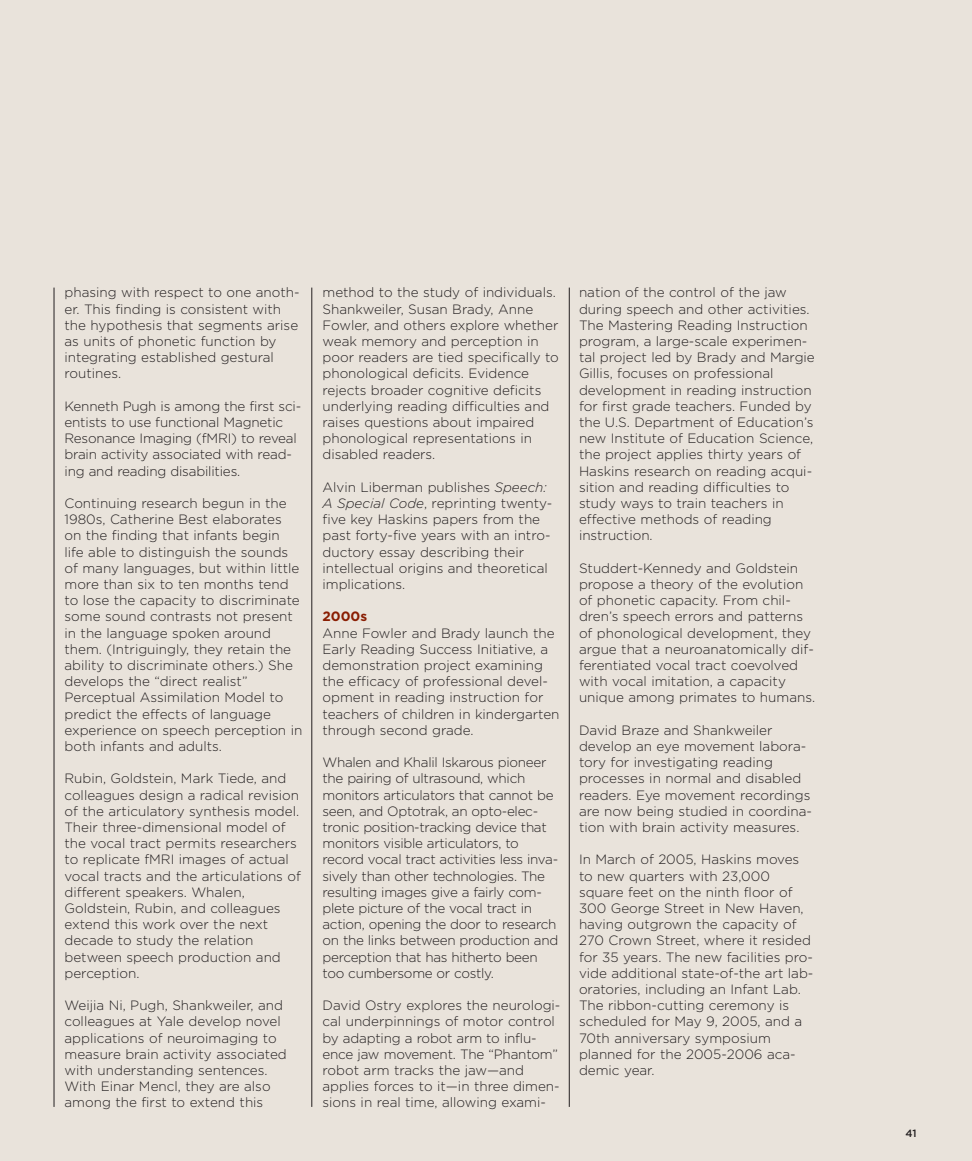
<style>
.page{position:relative;width:972px;height:1161px;background:#e9e3db}
.page>*{position:absolute;margin:0;border:0;box-sizing:border-box;transform-origin:0 0}
.t1{font:300 13.5px/16.2px "Gotham";color:#231f20}
.t2{font:300 13.5px/16.2px "Gotham";letter-spacing:-.02em;color:#231f20}
.t3{font:700 13.5px "Gotham";color:#8a1e03}
.t4{font:500 10.5px "Gotham";color:#231f20}
.s1{font-style:italic}
</style>
<div class="page">
<hr style="left:312px;top:288px;width:1px;height:819px;background:#231f20">
<hr style="left:569px;top:288px;width:1px;height:819px;background:#231f20">
<hr style="left:54px;top:288px;width:1px;height:819px;background:#231f20">
<p class="t1" style="left:65px;top:285px;width:237px">phasing with respect to one anoth&shy;er. This finding is consistent with the hypothesis that segments arise as units of phonetic function by integrating established gestural routines.</p>
<p class="t1" style="left:65px;top:399px;width:238px">Kenneth Pugh is among the first sci&shy;entists to use functional Magnetic Resonance Imaging (fMRI) to reveal brain activity associated with read&shy;ing and reading disabilities.</p>
<p class="t1" style="left:65px;top:496px;width:239px">Continuing research begun in the 1980s, Catherine Best elaborates<br>on the finding that infants begin life able to distinguish the sounds of many languages, but within little more than six to ten months tend to lose the capacity to discriminate some sound contrasts not present in the language spoken around them. (Intriguingly, they retain the ability to discriminate others.) She develops the “direct realist” Perceptual Assimilation Model to predict the effects of language experience on speech perception in both infants and adults.</p>
<p class="t1" style="left:65px;top:771px;width:238px">Rubin, Goldstein, Mark Tiede, and colleagues design a radical revision of the articulatory synthesis model.<br>Their three-dimensional model of the vocal tract permits researchers to replicate fMRI images of actual vocal tracts and the articulations of different speakers. Whalen,<br>Goldstein, Rubin, and colleagues extend this work over the next decade to study the relation between speech production and perception.</p>
<p class="t1" style="left:65px;top:998px;width:224px">Weijia Ni, Pugh, Shankweiler, and colleagues at Yale develop novel applications of neuroimaging to measure brain activity associated with understanding sentences.<br>With Einar Mencl, they are also among the first to extend this</p>
<p class="t1" style="left:323px;top:285px;width:238px">method to the study of individuals.<br>Shankweiler, Susan Brady, Anne Fowler, and others explore whether weak memory and perception in poor readers are tied specifically to phonological deficits. Evidence rejects broader cognitive deficits underlying reading difficulties and raises questions about impaired phonological representations in disabled readers.</p>
<p class="t1" style="left:323px;top:480px;width:231px">Alvin Liberman publishes <span class="s1">Speech:<br>A Special Code</span>, reprinting twenty&shy;five key Haskins papers from the past forty-five years with an intro&shy;ductory essay describing their intellectual origins and theoretical implications.</p>
<p class="t3" style="left:323px;top:612px;width:46px">2000s</p>
<p class="t1" style="left:323px;top:626px;width:239px">Anne Fowler and Brady launch the Early Reading Success Initiative, a demonstration project examining the efficacy of professional devel&shy;opment in reading instruction for teachers of children in kindergarten through second grade.</p>
<p class="t2" style="left:323px;top:755px;width:237px">Whalen and Khalil Iskarous pioneer the pairing of ultrasound, which monitors articulators that cannot be seen, and Optotrak, an opto-elec&shy;tronic position-tracking device that monitors visible articulators, to record vocal tract activities less inva&shy;sively than other technologies. The resulting images give a fairly com&shy;plete picture of the vocal tract in action, opening the door to research on the links between production and perception that has hitherto been too cumbersome or costly.</p>
<p class="t1" style="left:323px;top:998px;width:239px">David Ostry explores the neurologi&shy;cal underpinnings of motor control by adapting a robot arm to influ&shy;ence jaw movement. The “Phantom” robot arm tracks the jaw—and applies forces to it—in three dimen&shy;sions in real time, allowing exami-</p>
<p class="t1" style="left:579px;top:285px;width:237px">nation of the control of the jaw during speech and other activities.<br>The Mastering Reading Instruction program, a large-scale experimen&shy;tal project led by Brady and Margie Gillis, focuses on professional development in reading instruction for first grade teachers. Funded by the U.S. Department of Education’s new Institute of Education Science, the project applies thirty years of Haskins research on reading acqui&shy;sition and reading difficulties to study ways to train teachers in effective methods of reading instruction.</p>
<p class="t1" style="left:579px;top:561px;width:238px">Studdert-Kennedy and Goldstein propose a theory of the evolution of phonetic capacity. From chil&shy;dren’s speech errors and patterns of phonological development, they argue that a neuroanatomically dif&shy;ferentiated vocal tract coevolved with vocal imitation, a capacity unique among primates to humans.</p>
<p class="t1" style="left:579px;top:723px;width:235px">David Braze and Shankweiler develop an eye movement labora&shy;tory for investigating reading processes in normal and disabled readers. Eye movement recordings are now being studied in coordina&shy;tion with brain activity measures.</p>
<p class="t1" style="left:579px;top:852px;width:236px">In March of 2005, Haskins moves to new quarters with 23,000 square feet on the ninth floor of<br>300 George Street in New Haven, having outgrown the capacity of<br>270 Crown Street, where it resided for 35 years. The new facilities pro&shy;vide additional state-of-the art lab&shy;oratories, including an Infant Lab.<br>The ribbon-cutting ceremony is scheduled for May 9, 2005, and a<br>70th anniversary symposium planned for the 2005-2006 aca&shy;demic year.</p>
<p class="t4" style="left:905px;top:1129px;width:13px">41</p>
</div>
